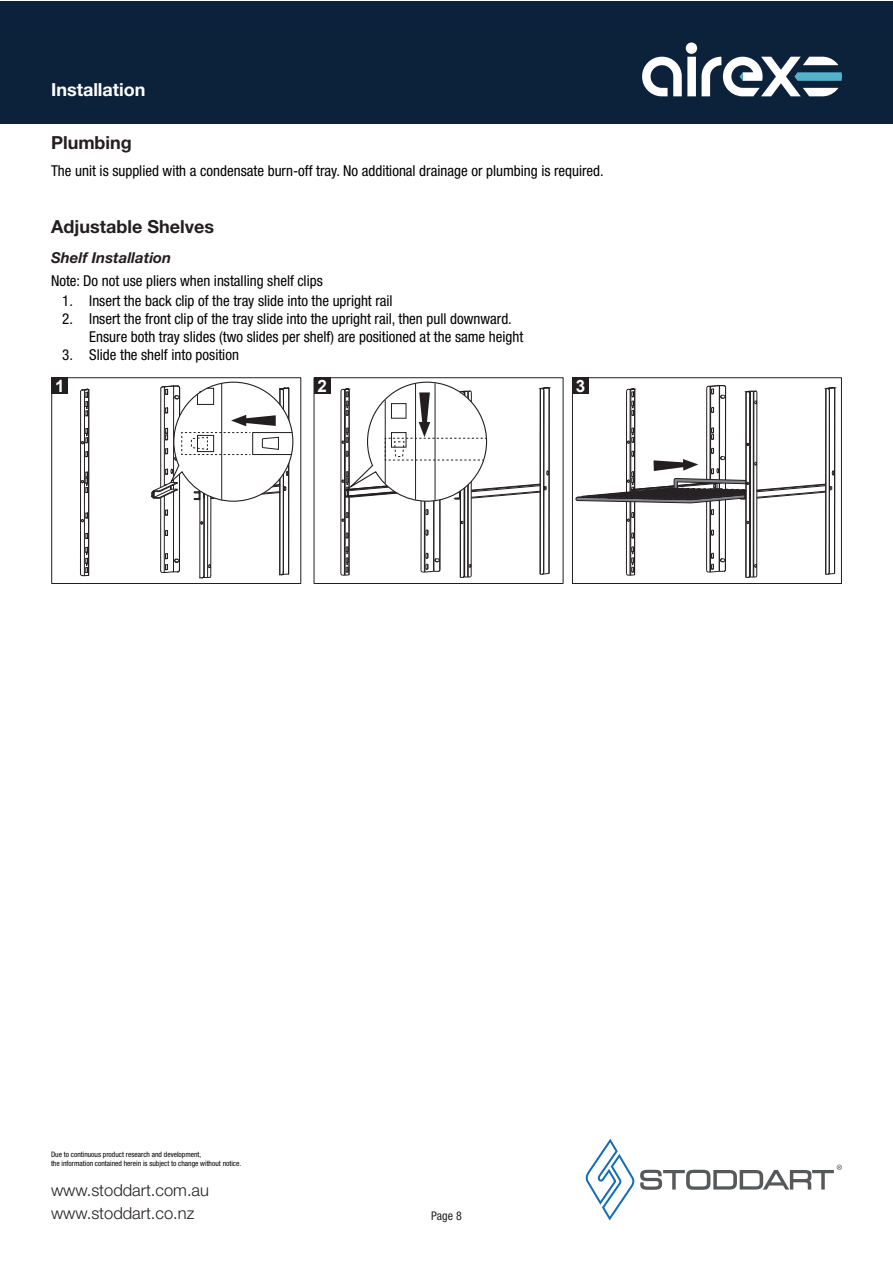
<style>
.page{position:relative;width:893px;height:1263px;background:#fff}
.page>*{position:absolute;margin:0;border:0;box-sizing:border-box;transform-origin:0 0}
.Sub_Header_-_JM{font:700 18px "Helvetica Neue LT Pro";color:#231f20}
.Header_non_content_W{font:700 18px "Helvetica Neue LT Std";color:#fff}
.t1{font:700 16.95px "Arial";color:#fff}
.t2{font:300 16.5px/22.8px "Helvetica Neue LT Pro";color:#231f20}
.t3{font:condensed 15px/18px "Helvetica Neue LT Pro";color:#000}
.Sub_Header_Info_-_JM{font:italic 700 15px "Helvetica Neue LT Pro";color:#231f20}
.t4{font:condensed 12px "Helvetica Neue LT Pro";color:#231f20}
.t5{font:condensed 7.5px/9px "Helvetica Neue LT Pro";color:#000}
</style>
<div class="page">
<svg style="left:585px;top:1139px;width:257px;height:81px"></svg>
<div style="left:1px;top:1px;width:892px;height:123px;background:#0c223b"></div>
<svg style="left:642px;top:43px;width:200px;height:53px"></svg>
<div style="left:51px;top:377px;width:250px;height:207px;border:1px solid #231f20"></div>
<div style="left:52px;top:378px;width:16px;height:16px;background:#231f20"></div>
<div style="left:314px;top:377px;width:249px;height:207px;border:1px solid #231f20"></div>
<div style="left:314px;top:378px;width:17px;height:16px;background:#231f20"></div>
<div style="left:572px;top:377px;width:270px;height:207px;border:1px solid #231f20"></div>
<div style="left:572px;top:378px;width:17px;height:16px;background:#231f20"></div>
<hr style="left:279px;top:389px;width:1px;height:186px;background:#231f20">
<hr style="left:200px;top:392px;width:1px;height:186px;background:#231f20">
<hr style="left:280px;top:389px;width:1px;height:186px;background:#231f20">
<hr style="left:283px;top:391px;width:1px;height:182px;background:#231f20">
<hr style="left:288px;top:388px;width:1px;height:186px;background:#231f20">
<svg style="left:279px;top:572px;width:10px;height:3px"></svg>
<hr style="left:160px;top:498px;width:1px;height:73px;background:#231f20">
<svg style="left:165px;top:510px;width:3px;height:6px"></svg>
<svg style="left:165px;top:530px;width:3px;height:6px"></svg>
<hr style="left:179px;top:388px;width:1px;height:182px;background:#231f20">
<svg style="left:160px;top:553px;width:20px;height:20px"></svg>
<hr style="left:84px;top:390px;width:1px;height:186px;background:#231f20">
<hr style="left:80px;top:392px;width:1px;height:182px;background:#231f20">
<hr style="left:88px;top:390px;width:1px;height:185px;background:#231f20">
<svg style="left:81px;top:428px;width:8px;height:16px"></svg>
<svg style="left:86px;top:451px;width:2px;height:6px"></svg>
<svg style="left:81px;top:472px;width:7px;height:21px"></svg>
<svg style="left:81px;top:513px;width:7px;height:9px"></svg>
<svg style="left:86px;top:533px;width:2px;height:6px"></svg>
<svg style="left:80px;top:547px;width:9px;height:29px"></svg>
<hr style="left:207px;top:392px;width:1px;height:185px;background:#231f20">
<hr style="left:204px;top:392px;width:1px;height:185px;background:#231f20">
<hr style="left:211px;top:393px;width:1px;height:182px;background:#231f20">
<svg style="left:199px;top:575px;width:12px;height:4px"></svg>
<hr style="left:164px;top:496px;width:1px;height:76px;background:#231f20">
<hr style="left:173px;top:492px;width:1px;height:80px;background:#231f20">
<svg style="left:80px;top:389px;width:9px;height:27px"></svg>
<svg style="left:208px;top:564px;width:3px;height:4px"></svg>
<hr style="left:540px;top:388px;width:1px;height:186px;background:#231f20">
<hr style="left:543px;top:390px;width:1px;height:182px;background:#231f20">
<hr style="left:549px;top:388px;width:1px;height:185px;background:#231f20">
<svg style="left:540px;top:572px;width:10px;height:3px"></svg>
<hr style="left:421px;top:491px;width:1px;height:79px;background:#231f20">
<svg style="left:426px;top:509px;width:3px;height:6px"></svg>
<svg style="left:426px;top:530px;width:3px;height:6px"></svg>
<hr style="left:440px;top:387px;width:1px;height:182px;background:#231f20">
<svg style="left:421px;top:553px;width:20px;height:20px"></svg>
<hr style="left:344px;top:389px;width:1px;height:186px;background:#231f20">
<hr style="left:341px;top:391px;width:1px;height:182px;background:#231f20">
<svg style="left:341px;top:512px;width:8px;height:10px"></svg>
<svg style="left:346px;top:533px;width:3px;height:5px"></svg>
<svg style="left:340px;top:547px;width:10px;height:29px"></svg>
<hr style="left:460px;top:392px;width:1px;height:185px;background:#231f20">
<hr style="left:467px;top:391px;width:1px;height:186px;background:#231f20">
<hr style="left:468px;top:391px;width:1px;height:186px;background:#231f20">
<hr style="left:471px;top:393px;width:1px;height:182px;background:#231f20">
<svg style="left:460px;top:574px;width:12px;height:4px"></svg>
<hr style="left:424px;top:491px;width:1px;height:81px;background:#231f20">
<hr style="left:425px;top:491px;width:1px;height:81px;background:#231f20">
<hr style="left:433px;top:490px;width:1px;height:81px;background:#231f20">
<hr style="left:434px;top:490px;width:1px;height:81px;background:#231f20">
<hr style="left:345px;top:497px;width:1px;height:78px;background:#231f20">
<hr style="left:349px;top:497px;width:1px;height:78px;background:#231f20">
<hr style="left:464px;top:497px;width:1px;height:80px;background:#231f20">
<hr style="left:825px;top:388px;width:1px;height:186px;background:#231f20">
<hr style="left:745px;top:392px;width:1px;height:185px;background:#231f20">
<hr style="left:826px;top:388px;width:1px;height:186px;background:#231f20">
<hr style="left:829px;top:390px;width:1px;height:182px;background:#231f20">
<hr style="left:834px;top:388px;width:1px;height:185px;background:#231f20">
<svg style="left:825px;top:572px;width:10px;height:3px"></svg>
<hr style="left:706px;top:491px;width:1px;height:79px;background:#231f20">
<hr style="left:706px;top:388px;width:1px;height:95px;background:#231f20">
<svg style="left:711px;top:407px;width:3px;height:6px"></svg>
<svg style="left:711px;top:509px;width:3px;height:6px"></svg>
<svg style="left:711px;top:530px;width:3px;height:6px"></svg>
<hr style="left:725px;top:387px;width:1px;height:182px;background:#231f20">
<svg style="left:706px;top:385px;width:20px;height:14px"></svg>
<svg style="left:706px;top:553px;width:20px;height:20px"></svg>
<hr style="left:626px;top:391px;width:1px;height:182px;background:#231f20">
<svg style="left:627px;top:512px;width:7px;height:10px"></svg>
<svg style="left:631px;top:533px;width:3px;height:5px"></svg>
<svg style="left:626px;top:547px;width:9px;height:29px"></svg>
<hr style="left:746px;top:392px;width:1px;height:185px;background:#231f20">
<hr style="left:749px;top:394px;width:1px;height:182px;background:#231f20">
<hr style="left:753px;top:391px;width:1px;height:186px;background:#231f20">
<hr style="left:756px;top:393px;width:1px;height:182px;background:#231f20">
<svg style="left:745px;top:574px;width:12px;height:4px"></svg>
<svg style="left:825px;top:387px;width:10px;height:4px"></svg>
<hr style="left:710px;top:491px;width:1px;height:81px;background:#231f20">
<hr style="left:710px;top:386px;width:1px;height:97px;background:#231f20">
<hr style="left:719px;top:490px;width:1px;height:81px;background:#231f20">
<hr style="left:719px;top:386px;width:1px;height:96px;background:#231f20">
<hr style="left:630px;top:389px;width:1px;height:101px;background:#231f20">
<hr style="left:630px;top:497px;width:1px;height:78px;background:#231f20">
<hr style="left:634px;top:389px;width:1px;height:100px;background:#231f20">
<hr style="left:634px;top:497px;width:1px;height:78px;background:#231f20">
<svg style="left:626px;top:388px;width:9px;height:28px"></svg>
<svg style="left:745px;top:391px;width:12px;height:3px"></svg>
<hr style="left:750px;top:497px;width:1px;height:80px;background:#231f20">
<hr style="left:750px;top:391px;width:1px;height:103px;background:#231f20">
<svg style="left:151px;top:381px;width:143px;height:121px"></svg>
<svg style="left:341px;top:381px;width:209px;height:121px"></svg>
<hr style="left:385px;top:400px;width:1px;height:83px;background:#231f20">
<hr style="left:415px;top:384px;width:1px;height:116px;background:#231f20">
<hr style="left:435px;top:383px;width:1px;height:117px;background:#231f20">
<svg style="left:575px;top:428px;width:259px;height:75px"></svg>
<p class="Header_non_content_W" style="left:51px;top:79px;width:96px">Installation</p>
<p class="Sub_Header_-_JM" style="left:51px;top:131px;width:82px">Plumbing</p>
<p class="t3" style="left:51px;top:161px;width:554px">The unit is supplied with a condensate burn-off tray. No additional drainage or plumbing is required.</p>
<p class="Sub_Header_-_JM" style="left:51px;top:215px;width:165px">Adjustable Shelves</p>
<p class="Sub_Header_Info_-_JM" style="left:51px;top:249px;width:122px">Shelf Installation</p>
<p class="t3" style="left:62px;top:292px;width:332px">1. Insert the back clip of the tray slide into the upright rail</p>
<p class="t3" style="left:89px;top:310px;width:435px;text-indent:-27px">2. Insert the front clip of the tray slide into the upright rail, then pull downward.<br>Ensure both tray slides (two slides per shelf) are positioned at the same height</p>
<p class="t3" style="left:62px;top:346px;width:178px">3. Slide the shelf into position</p>
<p class="t3" style="left:51px;top:271px;width:273px">Note: Do not use pliers when installing shelf clips</p>
<p class="t1" style="left:55px;top:374px;width:11px">1</p>
<p class="t1" style="left:318px;top:374px;width:11px">2</p>
<p class="t1" style="left:576px;top:374px;width:11px">3</p>
<p class="t5" style="left:51px;top:1150px;width:192px">Due to continuous product research and development,<br>the information contained herein is subject to change without notice.</p>
<p class="t2" style="left:51px;top:1178px;width:160px">www.stoddart.com.au www.stoddart.co.nz</p>
<p class="t4" style="left:431px;top:1209px;width:32px">Page 8</p>
</div>
